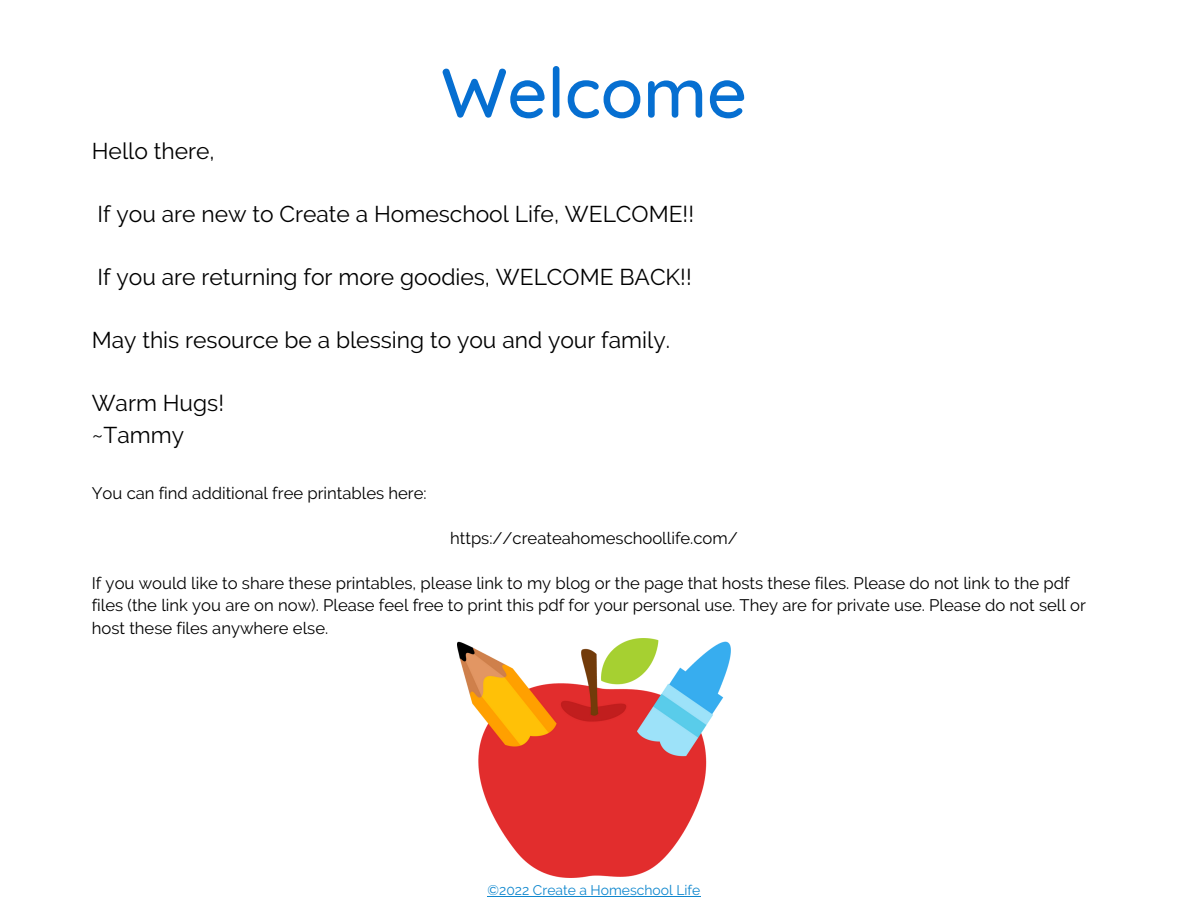
<style>
.page{position:relative;width:1188px;height:918px;background:#fff}
.page>*{position:absolute;margin:0;border:0;box-sizing:border-box;transform-origin:0 0}
.t1{font:500 69.75px "Quicksand";color:#066fd1}
.t2{font:22.8px/31.5px "Raleway";color:#000}
.t3{font:16.65px/22.5px "Raleway";color:#000}
.t4{font:13.95px "Raleway";color:#0f87ce}
</style>
<div class="page">
<img style="left:457px;top:639px;width:273px;height:238px">
<hr style="left:488px;top:896px;width:45px;height:1px;background:#0f87ce">
<hr style="left:533px;top:896px;width:167px;height:1px;background:#0f87ce">
<h2 class="t2" style="left:92px;top:136px;width:124px">Hello there,</h2>
<h1 class="t1" style="left:441px;top:48px;width:307px">Welcome</h1>
<h2 class="t2" style="left:98px;top:199px;width:598px">If you are new to Create a Homeschool Life, WELCOME!!</h2>
<h2 class="t2" style="left:98px;top:262px;width:596px">If you are returning for more goodies, WELCOME BACK!!</h2>
<h2 class="t2" style="left:92px;top:325px;width:580px">May this resource be a blessing to you and your family.</h2>
<h2 class="t2" style="left:92px;top:388px;width:134px">Warm Hugs! ~Tammy</h2>
<p class="t3" style="left:92px;top:481px;width:336px">You can find additional free printables here:</p>
<p class="t3" style="left:450px;top:526px;width:289px">https://createahomeschoollife.com/</p>
<p class="t3" style="left:92px;top:571px;width:996px">If you would like to share these printables, please link to my blog or the page that hosts these files. Please do not link to the pdf files (the link you are on now). Please feel free to print this pdf for your personal use. They are for private use. Please do not sell or host these files anywhere else.</p>
<p class="t4" style="left:488px;top:882px;width:214px">©2022 Create a Homeschool Life</p>
</div>
